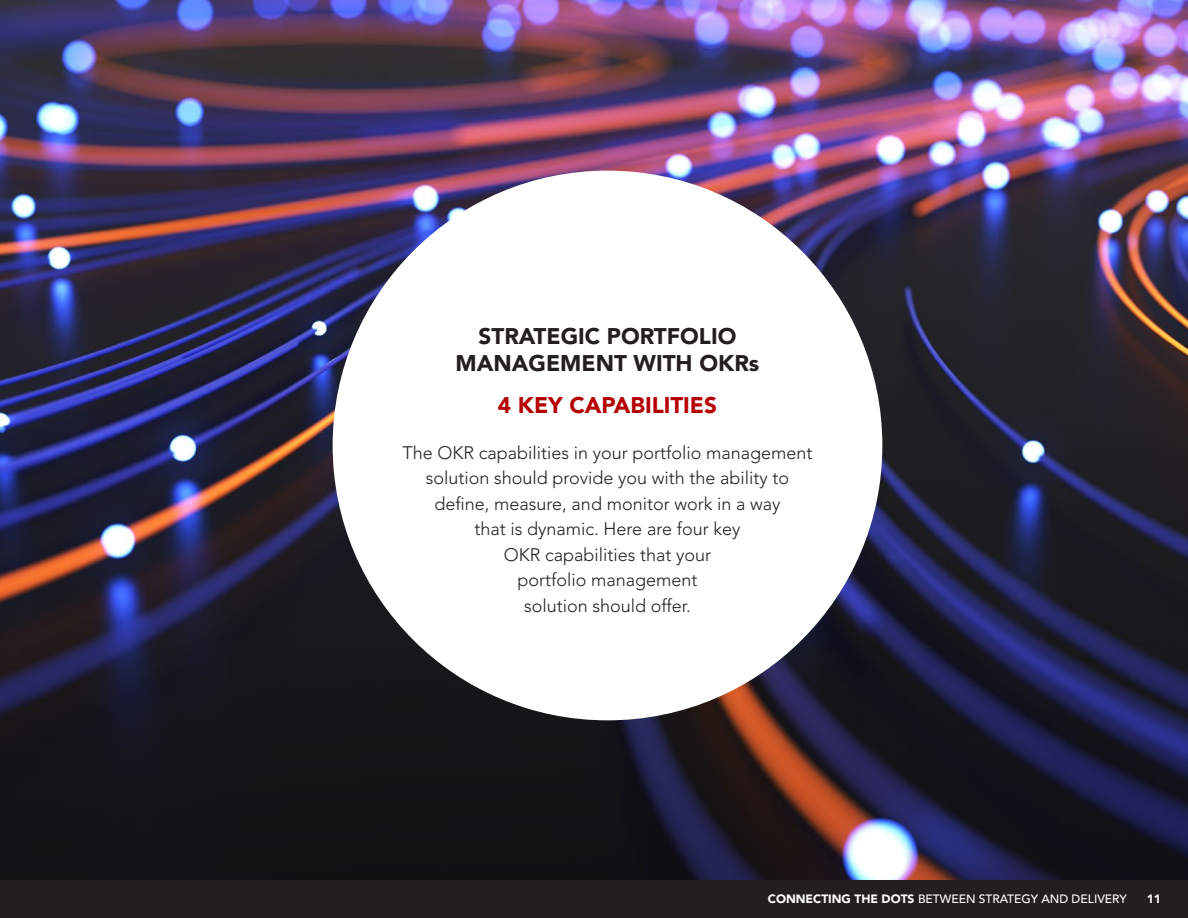
<style>
.page{position:relative;width:1188px;height:918px;background:#fff}
.page>*{position:absolute;margin:0;border:0;box-sizing:border-box;transform-origin:0 0}
.Page_Headline{font:900 22.5px/27px "Avenir LT Std";color:#231f20;text-align:center}
.Page_Headline-2{font:900 22.5px "Avenir LT Std";color:#b50000}
.Basic_Content{font:300 18px/25.5px "Avenir LT Std";color:#231f20;text-align:center}
.Basic_Content-2{font:500 12px "Avenir LT Std";color:#fff}
.Basic_Content-3{font:900 12px "Avenir LT Std";color:#fff}
.s1{font-weight:900}
</style>
<div class="page">
<img style="left:0;top:0;width:1188px;height:880px">
<div style="left:0;top:880px;width:1188px;height:38px;background:#231f20"></div>
<div style="left:333px;top:171px;width:549px;height:549px;background:#fff;border-radius:50%"></div>
<p class="Page_Headline" style="left:456px;top:323px;width:305px">STRATEGIC PORTFOLIO<br>MANAGEMENT WITH OKRs</p>
<p class="Page_Headline-2" style="left:498px;top:391px;width:221px">4 KEY CAPABILITIES</p>
<p class="Basic_Content" style="left:402px;top:440px;width:412px">The OKR capabilities in your portfolio management solution should provide you with the ability to define, measure, and monitor work in a way<br>that is dynamic. Here are four key<br>OKR capabilities that your<br>portfolio management<br>solution should offer.</p>
<p class="Basic_Content-2" style="left:768px;top:892px;width:360px"><span class="s1">CONNECTING THE DOTS</span> BETWEEN STRATEGY AND DELIVERY</p>
<p class="Basic_Content-3" style="left:1147px;top:892px;width:16px">11</p>
</div>
